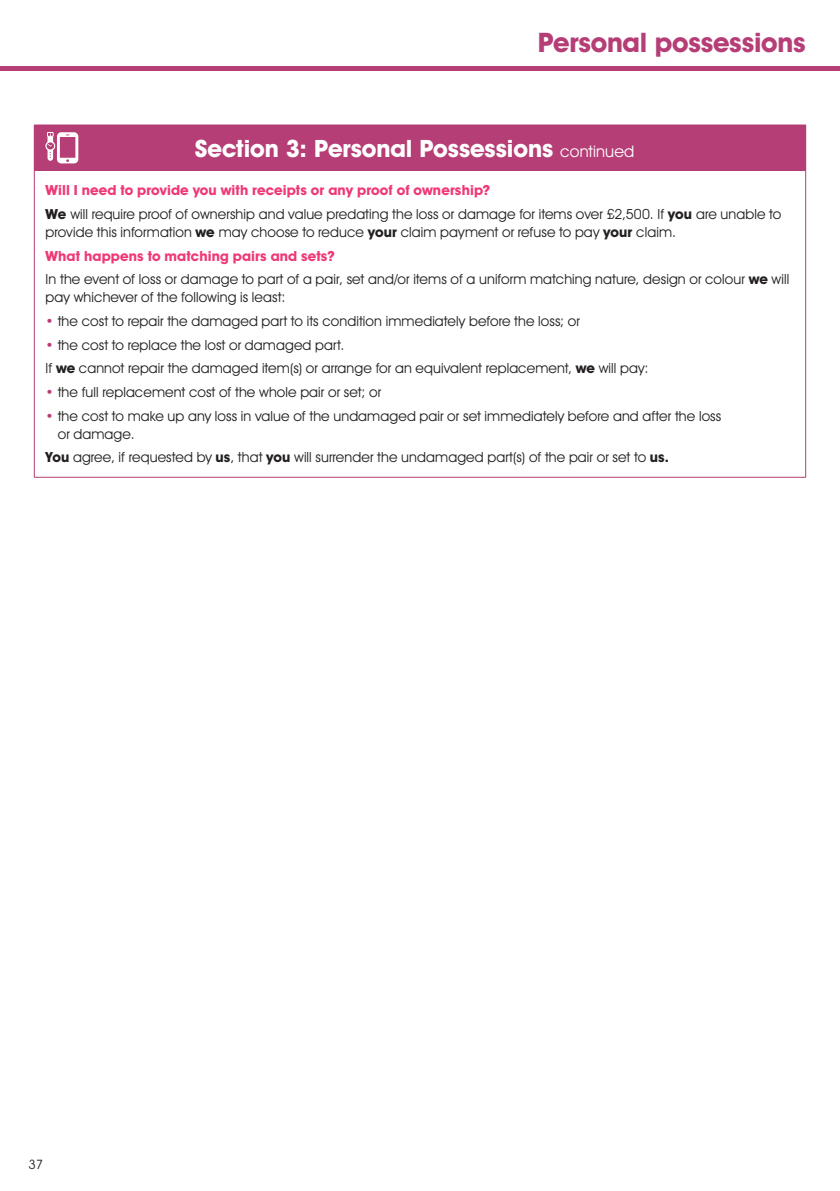
<style>
.page{position:relative;width:840px;height:1191px;background:#fff}
.page>*{position:absolute;margin:0;border:0;box-sizing:border-box;transform-origin:0 0}
.t1{font:700 27px "Avant Garde IT Cby BT";letter-spacing:-.01em;color:#b63e76}
.t2{font:700 24px "Avant Garde IT Cby BT";letter-spacing:-.005em;color:#fff}
.t3{font:14px/23.6px "Avant Garde IT Cby BT";letter-spacing:.01em;color:#231f20}
.t4{font:13px "Avant Garde IT Cby BT";color:#231f20}
.s1{font-weight:400;font-size:16px}
.s2{font-weight:700;color:#ef3874}
.s3{font-weight:700}
.s4{color:#b63e76}
</style>
<div class="page">
<div style="left:0;top:66px;width:839px;height:5px;background:#b63e76"></div>
<div style="left:34px;top:125px;width:771px;height:45px;background:#b63e76"></div>
<hr style="left:34px;top:171px;width:1px;height:306px;background:#b63e76">
<hr style="left:34px;top:170px;width:771px;height:1px;background:#b63e76">
<hr style="left:804px;top:171px;width:1px;height:306px;background:#b63e76">
<hr style="left:34px;top:477px;width:771px;height:1px;background:#b63e76">
<svg style="left:45px;top:132px;width:33px;height:31px"></svg>
<h1 class="t1" style="left:537px;top:26px;width:269px">Personal possessions</h1>
<h2 class="t2" style="left:195px;top:134px;width:440px">Section 3: Personal Possessions <span class="s1">continued</span></h2>
<p class="t3" style="left:46px;top:178px;width:736px"><span class="s2">Will I need to provide you with receipts or any proof of ownership?<br></span><span class="s3">We</span> will require proof of ownership and value predating the loss or damage for items over £2,500. If <span class="s3">you</span> are unable to</p>
<p class="t3" style="left:46px;top:220px;width:744px">provide this information <span class="s3">we</span> may choose to reduce <span class="s3">your</span> claim payment or refuse to pay <span class="s3">your</span> claim.<br><span class="s2">What happens to matching pairs and sets?<br></span>In the event of loss or damage to part of a pair, set and/or items of a uniform matching nature, design or colour <span class="s3">we</span> will</p>
<p class="t3" style="left:46px;top:285px;width:241px">pay whichever of the following is least:</p>
<p class="t3" style="left:46px;top:309px;width:535px"><span class="s4">•</span> the cost to repair the damaged part to its condition immediately before the loss; or</p>
<p class="t3" style="left:46px;top:333px;width:604px"><span class="s4">•</span> the cost to replace the lost or damaged part.<br>If <span class="s3">we</span> cannot repair the damaged item(s) or arrange for an equivalent replacement, <span class="s3">we</span> will pay:</p>
<p class="t3" style="left:46px;top:380px;width:337px"><span class="s4">•</span> the full replacement cost of the whole pair or set; or</p>
<p class="t3" style="left:58px;top:407px;width:664px;line-height:18px;text-indent:-12px"><span class="s4">•</span> the cost to make up any loss in value of the undamaged pair or set immediately before and after the loss or damage.</p>
<p class="t3" style="left:46px;top:445px;width:624px"><span class="s3">You</span> agree, if requested by <span class="s3">us</span>, that <span class="s3">you</span> will surrender the undamaged part(s) of the pair or set to <span class="s3">us.</span></p>
<p class="t4" style="left:28px;top:1156px;width:16px">37</p>
</div>
